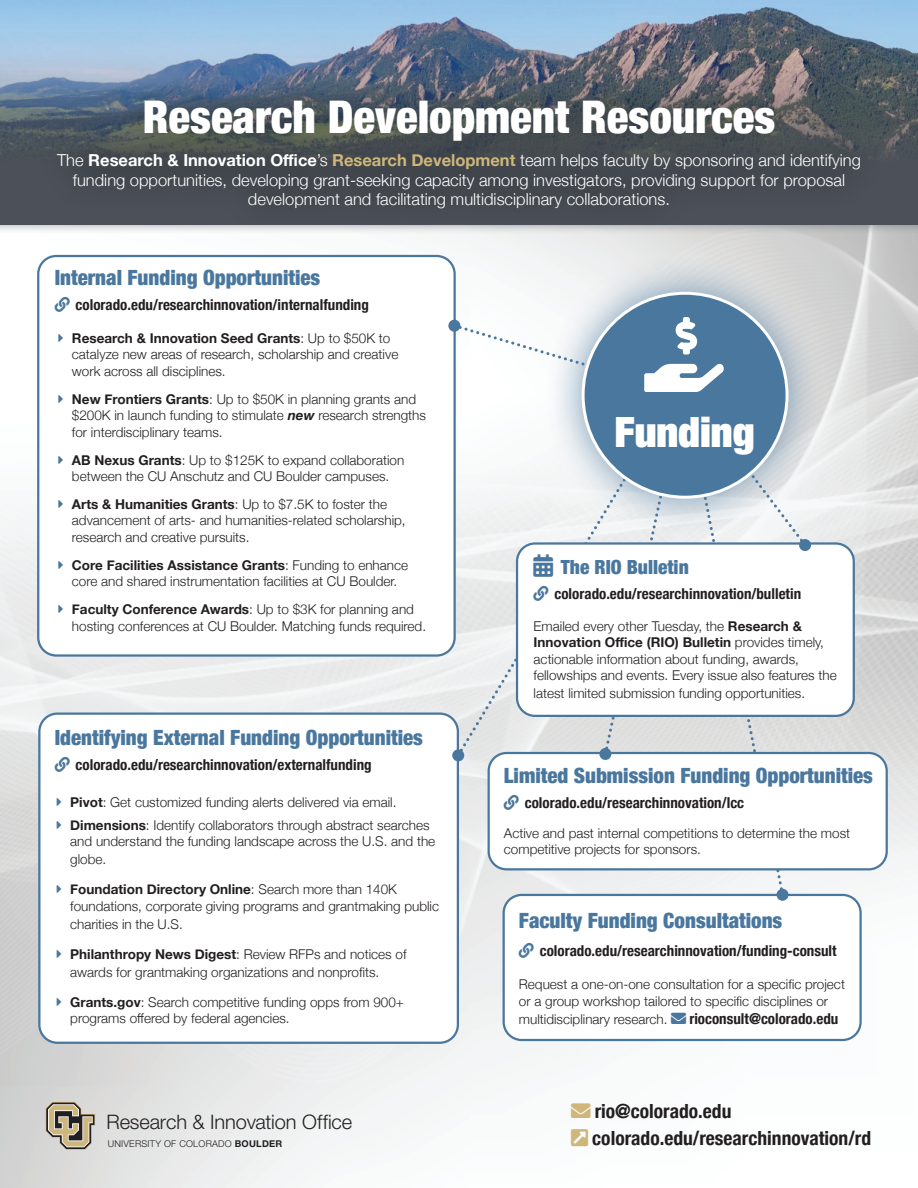
<style>
.page{position:relative;width:918px;height:1188px;background:#fff}
.page>*{position:absolute;margin:0;border:0;box-sizing:border-box;transform-origin:0 0}
.t1{font:900 condensed 45px "Helvetica Neue";color:#fff}
.t2{font:900 expanded 42px "Helvetica Neue";color:#fff}
.t3{font:900 condensed 21px "Helvetica Neue";color:#4a779e}
.t4{font:300 20.1px "Helvetica Neue";letter-spacing:-.005em;color:#231f20}
.t5{font:700 condensed 19.5px/27px "Helvetica Neue";color:#231f20}
.t6{font:900 condensed 19.5px "Helvetica Neue";color:#4a779e}
.t7{font:300 16.5px/19.5px "Helvetica Neue";color:#fff;text-align:center}
.t8{font:700 condensed 15px "Helvetica Neue";color:#231f20}
.t9{font:300 13.5px/16.5px "Helvetica Neue";color:#231f20}
.t10{font:300 9.3px "Helvetica Neue";letter-spacing:.025em;color:#231f20}
.s1{font-weight:700}
.s2{font-weight:700;color:#cfb77b}
.s3{color:#4a779e}
.s4{font-weight:700;font-style:italic}
.s5{font-weight:700;font-stretch:condensed;font-size:15px}
.s6{color:#cfb77b}
</style>
<div class="page">
<img style="left:0;top:234px;width:918px;height:954px">
<div style="left:0;top:0;width:918px;height:225px;background:#4c5159"></div>
<img style="left:0;top:0;width:918px;height:156px">
<div style="left:37px;top:129px;width:847px;height:102px;background:#040503;opacity:.75"></div>
<div style="left:120px;top:77px;width:678px;height:88px;background:#040503;opacity:.3"></div>
<svg style="left:46px;top:1102px;width:49px;height:48px;background:#a59b84"></svg>
<div style="left:504px;top:895px;width:357px;height:145px;background:#fff;border-radius:18px"></div>
<div style="left:503px;top:894px;width:359px;height:147px;border:2px solid #4a779e;border-radius:18px"></div>
<div style="left:683px;top:870px;width:102px;height:22px;background:#f3f4f4"></div>
<div style="left:777px;top:889px;width:12px;height:12px;background:#4a779e;border-radius:50%"></div>
<div style="left:39px;top:714px;width:419px;height:329px;background:#fff;border-radius:18px"></div>
<div style="left:38px;top:712px;width:421px;height:332px;border:2px solid #4a779e;border-radius:18px"></div>
<div style="left:489px;top:753px;width:398px;height:116px;background:#fff;border-radius:18px"></div>
<div style="left:488px;top:752px;width:400px;height:118px;border:2px solid #4a779e;border-radius:18px"></div>
<div style="left:452px;top:749px;width:12px;height:12px;background:#4a779e;border-radius:50%"></div>
<div style="left:599px;top:748px;width:12px;height:12px;background:#4a779e;border-radius:50%"></div>
<div style="left:517px;top:544px;width:337px;height:172px;background:#fff;border-radius:18px"></div>
<div style="left:799px;top:539px;width:12px;height:12px;background:#4a779e;border-radius:50%"></div>
<div style="left:38px;top:256px;width:417px;height:400px;background:#fff;border-radius:18px"></div>
<div style="left:37px;top:255px;width:419px;height:402px;border:2px solid #4a779e;border-radius:18px"></div>
<div style="left:448px;top:320px;width:12px;height:12px;background:#4a779e;border-radius:50%"></div>
<div style="left:545px;top:255px;width:280px;height:281px;background:#4a779e;opacity:.75"></div>
<div style="left:583px;top:293px;width:204px;height:204px;background:#4a779e;border-radius:50%"></div>
<svg style="left:571px;top:1129px;width:17px;height:17px"></svg>
<svg style="left:454px;top:317px;width:352px;height:440px"></svg>
<h1 class="t1" style="left:143px;top:80px;width:634px">Research Development Resources</h1>
<p class="t7" style="left:57px;top:149px;width:805px">The <span class="s1">Research &amp; Innovation Office</span>’s <span class="s2">Research Development</span> team helps faculty by sponsoring and identifying funding opportunities, developing grant-seeking capacity among investigators, providing support for proposal development and facilitating multidisciplinary collaborations.</p>
<h3 class="t3" style="left:55px;top:260px;width:267px">Internal Funding Opportunities</h3>
<p class="t8" style="left:76px;top:292px;width:295px">colorado.edu/researchinnovation/internalfunding</p>
<p class="t9" style="left:72px;top:329px;width:328px;text-indent:-14px"><span class="s3">→</span> <span class="s1">Research &amp; Innovation Seed Grants</span>: Up to $50K to catalyze new areas of research, scholarship and creative work across all disciplines.</p>
<p class="t9" style="left:72px;top:390px;width:356px;text-indent:-14px"><span class="s3">→</span> <span class="s1">New Frontiers Grants</span>: Up to $50K in planning grants and $200K in launch funding to stimulate <span class="s4">new</span> research strengths for interdisciplinary teams.</p>
<p class="t9" style="left:58px;top:450px;width:347px;text-align:center"><span class="s3">→</span> <span class="s1">AB Nexus Grants</span>: Up to $125K to expand collaboration between the CU Anschutz and CU Boulder campuses.</p>
<p class="t9" style="left:72px;top:495px;width:335px;text-indent:-14px"><span class="s3">→</span> <span class="s1">Arts &amp; Humanities Grants</span>: Up to $7.5K to foster the advancement of arts- and humanities-related scholarship, research and creative pursuits.</p>
<p class="t9" style="left:58px;top:556px;width:351px;text-align:center"><span class="s3">→</span> <span class="s1">Core Facilities Assistance Grants</span>: Funding to enhance core and shared instrumentation facilities at CU Boulder.</p>
<p class="t9" style="left:72px;top:600px;width:356px;text-indent:-14px"><span class="s3">→</span> <span class="s1">Faculty Conference Awards</span>: Up to $3K for planning and hosting conferences at CU Boulder. Matching funds required.</p>
<h3 class="t3" style="left:55px;top:721px;width:370px">Identifying External Funding Opportunities</h3>
<p class="t8" style="left:76px;top:752px;width:298px">colorado.edu/researchinnovation/externalfunding</p>
<p class="t9" style="left:57px;top:793px;width:341px"><span class="s3">→</span> <span class="s1">Pivot</span>: Get customized funding alerts delivered via email.</p>
<p class="t9" style="left:70px;top:816px;width:367px;text-indent:-14px"><span class="s3">→</span> <span class="s1">Dimensions</span>: Identify collaborators through abstract searches and understand the funding landscape across the U.S. and the</p>
<p class="t9" style="left:70px;top:850px;width:38px">globe.</p>
<p class="t9" style="left:70px;top:880px;width:370px;text-indent:-14px"><span class="s3">→</span> <span class="s1">Foundation Directory Online</span>: Search more than 140K foundations, corporate giving programs and grantmaking public</p>
<p class="t9" style="left:70px;top:915px;width:114px">charities in the U.S.</p>
<p class="t9" style="left:70px;top:944px;width:338px;line-height:18px;text-indent:-14px"><span class="s3">→</span> <span class="s1">Philanthropy News Digest</span>: Review RFPs and notices of awards for grantmaking organizations and nonprofits.</p>
<p class="t9" style="left:70px;top:993px;width:335px;text-indent:-14px"><span class="s3">→</span> <span class="s1">Grants.gov</span>: Search competitive funding opps from 900+ programs offered by federal agencies.</p>
<h3 class="t4" style="left:106px;top:1109px;width:247px">Research &amp; Innovation Office</h3>
<p class="t10" style="left:108px;top:1138px;width:176px">UNIVERSITY OF COLORADO <span class="s1">BOULDER</span></p>
<h2 class="t2" style="left:614px;top:406px;width:142px">Funding</h2>
<h3 class="t6" style="left:534px;top:551px;width:157px">▲ The RIO Bulletin</h3>
<p class="t8" style="left:555px;top:581px;width:248px">colorado.edu/researchinnovation/bulletin</p>
<p class="t9" style="left:534px;top:617px;width:305px">Emailed every other Tuesday, the <span class="s1">Research &amp; Innovation Office (RIO) Bulletin</span> provides timely, actionable information about funding, awards, fellowships and events. Every issue also features the</p>
<p class="t9" style="left:534px;top:684px;width:273px">latest limited submission funding opportunities.</p>
<h3 class="t3" style="left:504px;top:758px;width:371px">Limited Submission Funding Opportunities</h3>
<p class="t8" style="left:525px;top:790px;width:221px">colorado.edu/researchinnovation/lcc</p>
<p class="t9" style="left:504px;top:824px;width:348px">Active and past internal competitions to determine the most competitive projects for sponsors.</p>
<h3 class="t3" style="left:519px;top:903px;width:265px">Faculty Funding Consultations</h3>
<p class="t8" style="left:540px;top:939px;width:298px">colorado.edu/researchinnovation/funding-consult</p>
<p class="t9" style="left:519px;top:975px;width:328px">Request a one-on-one consultation for a specific project or a group workshop tailored to specific disciplines or</p>
<p class="t9" style="left:519px;top:1010px;width:321px">multidisciplinary research. <span class="s3">→</span> <span class="s5">rioconsult@colorado.edu</span></p>
<h3 class="t5" style="left:592px;top:1096px;width:280px;text-indent:-21px"><span class="s6">→</span> rio@colorado.edu colorado.edu/researchinnovation/rd</h3>
</div>
